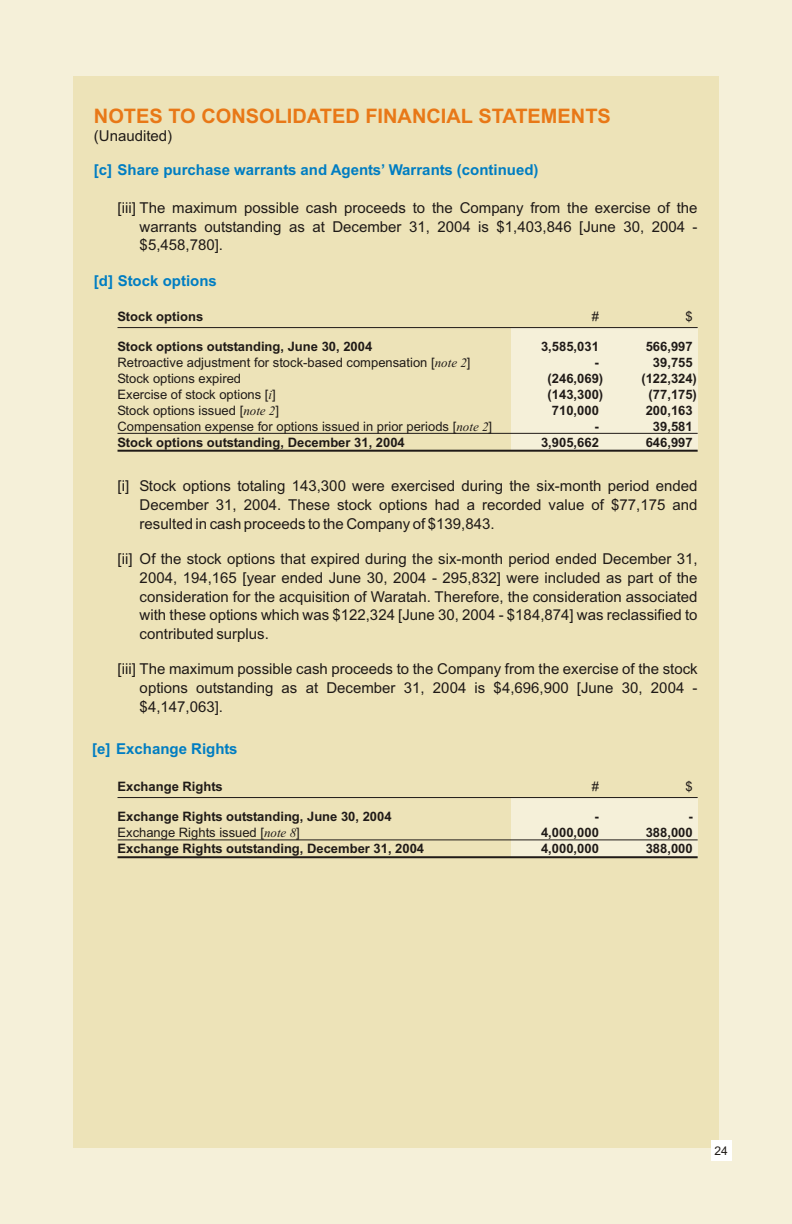
<style>
.page{position:relative;width:792px;height:1224px;background:#f5f0d9}
.page>*{position:absolute;margin:0;border:0;box-sizing:border-box;transform-origin:0 0}
.t1{font:700 20px "Arial";color:#e87817}
.t2{font:15px/18.8px "Arial";color:#1f1a17;text-align:justify}
.t3{font:700 15px "Arial";color:#007dc2}
.t4{font:700 13px/16px "Arial";color:#1f1a17}
.t5{font:13px/16px "Arial";color:#1f1a17}
.t6{font:12px "Arial";color:#1f1a17}
.s1{font-weight:700}
.s2{font-family:"Times New Roman";font-style:italic}
.s3{font-weight:400}
.s4{font-family:"Times New Roman";font-weight:400;font-style:italic}
</style>
<div class="page">
<div style="left:73px;top:76px;width:646px;height:1072px;background:#ede3b8"></div>
<div style="left:511px;top:328px;width:187px;height:123px;background:#f5f0d9"></div>
<hr style="left:118px;top:327px;width:580px;height:1px;background:#1f1a17">
<hr style="left:118px;top:433px;width:580px;height:1px;background:#1f1a17">
<hr style="left:118px;top:450px;width:580px;height:2px;background:#1f1a17">
<div style="left:511px;top:798px;width:187px;height:59px;background:#f5f0d9"></div>
<hr style="left:118px;top:797px;width:580px;height:1px;background:#1f1a17">
<hr style="left:118px;top:839px;width:580px;height:1px;background:#1f1a17">
<hr style="left:118px;top:856px;width:580px;height:2px;background:#1f1a17">
<div style="left:711px;top:1140px;width:21px;height:21px;background:#fff"></div>
<h1 class="t1" style="left:94px;top:109px;width:519px">NOTES TO CONSOLIDATED FINANCIAL STATEMENTS</h1>
<p class="t2" style="left:94px;top:128px;width:80px">(Unaudited)</p>
<p class="t3" style="left:94px;top:164px;width:446px">[c] Share purchase warrants and Agents’ Warrants (continued)</p>
<p class="t2" style="left:140px;top:200px;width:559px;text-indent:-22px">[iii] The maximum possible cash proceeds to the Company from the exercise of the warrants outstanding as at December 31, 2004 is $1,403,846 [June 30, 2004 - $5,458,780].</p>
<p class="t3" style="left:94px;top:275px;width:124px">[d] Stock options</p>
<p class="t4" style="left:118px;top:309px;width:87px">Stock options</p>
<p class="t5" style="left:592px;top:309px;width:9px">#</p>
<p class="t5" style="left:686px;top:309px;width:9px">$</p>
<p class="t5" style="left:118px;top:339px;width:376px"><span class="s1">Stock options outstanding, June 30, 2004<br></span>Retroactive adjustment for stock-based compensation [<span class="s2">note 2</span>] Stock options expired<br>Exercise of stock options [<span class="s2">i</span>]<br>Stock options issued [<span class="s2">note 2</span>]<br>Compensation expense for options issued in prior periods [<span class="s2">note 2</span>] <span class="s1">Stock options outstanding, December 31, 2004</span></p>
<p class="t4" style="left:641px;top:339px;width:57px;text-align:center">566,997<br>39,755 (122,324) (77,175)<br>200,163<br>39,581<br>646,997</p>
<p class="t4" style="left:541px;top:339px;width:59px;text-align:right">3,585,031 -</p>
<p class="t4" style="left:548px;top:371px;width:57px">(246,069) (143,300)</p>
<p class="t4" style="left:541px;top:403px;width:59px;text-align:right">710,000<br>-<br>3,905,662</p>
<p class="t2" style="left:140px;top:478px;width:559px">Stock options totaling 143,300 were exercised during the six-month period ended December 31, 2004. These stock options had a recorded value of $77,175 and resulted in cash proceeds to the Company of $139,843.</p>
<p class="t2" style="left:140px;top:551px;width:560px">Of the stock options that expired during the six-month period ended December 31, 2004, 194,165 [year ended June 30, 2004 - 295,832] were included as part of the consideration for the acquisition of Waratah. Therefore, the consideration associated with these options which was $122,324 [June 30, 2004 - $184,874] was reclassified to contributed surplus.</p>
<p class="t2" style="left:140px;top:680px;width:559px">options outstanding as at December 31, 2004 is $4,696,900 [June 30, 2004 - $4,147,063].</p>
<p class="t3" style="left:92px;top:743px;width:147px">[e] Exchange Rights</p>
<p class="t2" style="left:118px;top:478px;width:13px">[i]</p>
<p class="t2" style="left:118px;top:551px;width:16px">[ii]</p>
<p class="t2" style="left:118px;top:661px;width:582px">[iii] The maximum possible cash proceeds to the Company from the exercise of the stock</p>
<p class="t4" style="left:118px;top:779px;width:107px">Exchange Rights</p>
<p class="t5" style="left:592px;top:779px;width:9px">#</p>
<p class="t5" style="left:686px;top:779px;width:9px">$</p>
<p class="t4" style="left:118px;top:809px;width:308px">Exchange Rights outstanding, June 30, 2004<br><span class="s3">Exchange Rights issued [</span><span class="s4">note 8</span><span class="s3">]<br></span>Exchange Rights outstanding, December 31, 2004</p>
<p class="t4" style="left:646px;top:809px;width:48px;text-align:justify;text-indent:43px">- 388,000<br>388,000</p>
<p class="t4" style="left:541px;top:809px;width:59px;text-align:justify;text-indent:54px">- 4,000,000<br>4,000,000</p>
<p class="t6" style="left:715px;top:1146px;width:15px">24</p>
</div>
